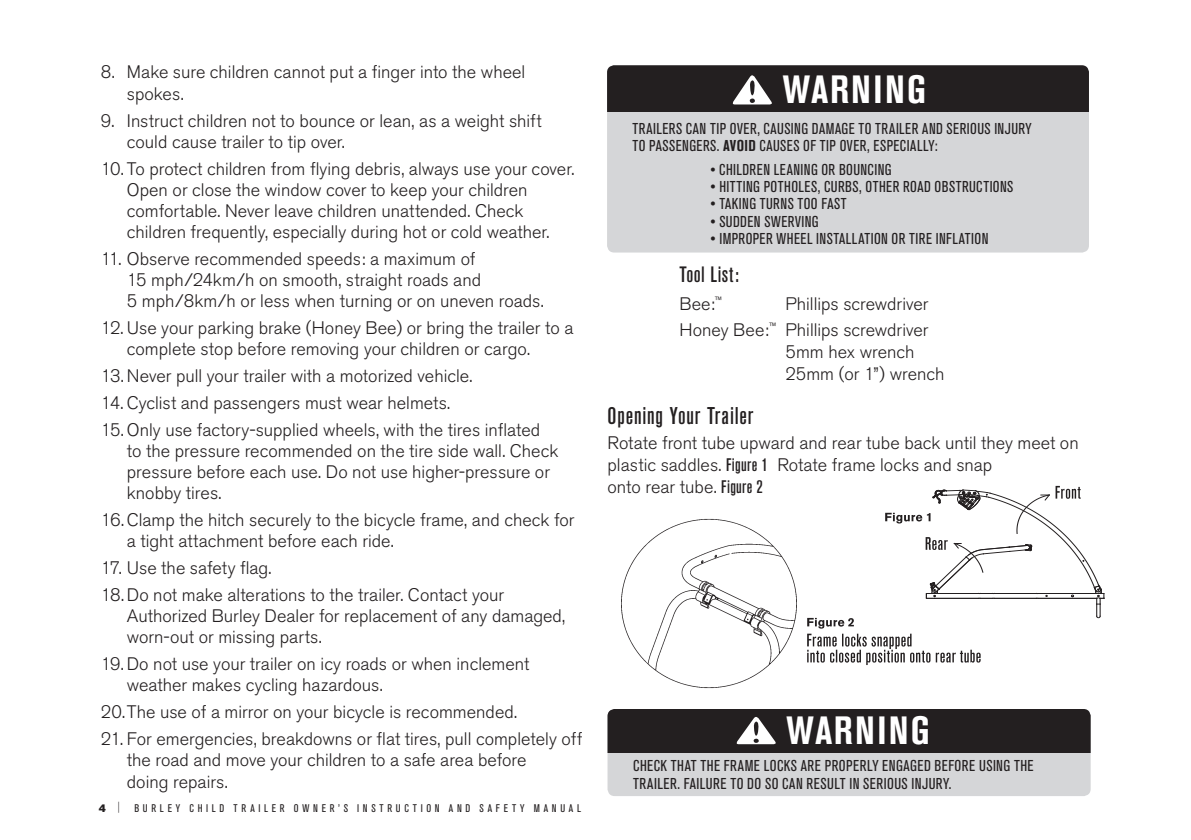
<style>
.page{position:relative;width:1191px;height:840px;background:#fff}
.page>*{position:absolute;margin:0;border:0;box-sizing:border-box;transform-origin:0 0}
.t1{font:700 condensed 39px "Akzidenz Grotesk BE";letter-spacing:.055em;color:#fff}
.t2{font:500 condensed 24px "Akzidenz Grotesk BE";letter-spacing:.035em;color:#231f20}
.t3{font:500 condensed 22px "Akzidenz Grotesk BE";letter-spacing:.025em;color:#231f20}
.t4{font:300 18px/21px "Akzidenz Grotesk BE";color:#231f20}
.t5{font:condensed 15.6px "Akzidenz Grotesk BE";letter-spacing:.025em;color:#231f20}
.t6{font:condensed 11px "Akzidenz Grotesk BE";letter-spacing:.34em;color:#231f20}
.t7{font:300 condensed 11px "Akzidenz Grotesk BE";color:#231f20}
.s1{font-weight:700}
.s2{font-size:15.4px}
.s3{font-weight:500;font-stretch:condensed}
</style>
<div class="page">
<div style="left:607px;top:65px;width:482px;height:187px;background:#d5d6d8;border-radius:7px"></div>
<div style="left:607px;top:65px;width:482px;height:47px;background:#231f20"></div>
<svg style="left:732px;top:75px;width:40px;height:30px"></svg>
<img style="left:621px;top:518px;width:176px;height:171px">
<div style="left:607px;top:708px;width:483px;height:87px;background:#d5d6d8;border-radius:7px"></div>
<div style="left:607px;top:708px;width:483px;height:44px;background:#231f20"></div>
<svg style="left:736px;top:717px;width:40px;height:28px"></svg>
<svg style="left:807px;top:485px;width:297px;height:179px"></svg>
<p class="t4" style="left:127px;top:62px;width:400px;text-indent:-26px">8. Make sure children cannot put a finger into the wheel spokes.</p>
<p class="t4" style="left:127px;top:110px;width:416px;text-indent:-26px">9. Instruct children not to bounce or lean, as a weight shift could cause trailer to tip over.</p>
<p class="t4" style="left:127px;top:158px;width:449px;text-indent:-26px">10. To protect children from flying debris, always use your cover.<br>Open or close the window cover to keep your children comfortable. Never leave children unattended. Check children frequently, especially during hot or cold weather.</p>
<p class="t4" style="left:127px;top:248px;width:418px;text-indent:-26px">11. Observe recommended speeds: a maximum of<br>15 mph/24km/h on smooth, straight roads and<br>5 mph/8km/h or less when turning or on uneven roads.</p>
<p class="t4" style="left:127px;top:317px;width:448px;text-indent:-26px">12. Use your parking brake (Honey Bee) or bring the trailer to a complete stop before removing your children or cargo.</p>
<p class="t4" style="left:101px;top:365px;width:373px">13. Never pull your trailer with a motorized vehicle.</p>
<p class="t4" style="left:101px;top:392px;width:351px">14. Cyclist and passengers must wear helmets.</p>
<p class="t4" style="left:127px;top:419px;width:433px;text-indent:-26px">15. Only use factory-supplied wheels, with the tires inflated to the pressure recommended on the tire side wall. Check pressure before each use. Do not use higher-pressure or knobby tires.</p>
<p class="t4" style="left:127px;top:509px;width:449px;text-indent:-26px">16.Clamp the hitch securely to the bicycle frame, and check for a tight attachment before each ride.</p>
<p class="t4" style="left:101px;top:554px;width:405px;line-height:27px">17. Use the safety flag.<br>18.Do not make alterations to the trailer. Contact your</p>
<p class="t4" style="left:127px;top:605px;width:440px">Authorized Burley Dealer for replacement of any damaged, worn-out or missing parts.</p>
<p class="t4" style="left:127px;top:653px;width:404px;text-indent:-26px">19. Do not use your trailer on icy roads or when inclement weather makes cycling hazardous.</p>
<p class="t4" style="left:101px;top:701px;width:418px">20.The use of a mirror on your bicycle is recommended.</p>
<p class="t4" style="left:127px;top:728px;width:457px;text-indent:-26px">21. For emergencies, breakdowns or flat tires, pull completely off the road and move your children to a safe area before<br>doing repairs.</p>
<p class="t7" style="left:117px;top:799px;width:4px">|</p>
<p class="t6" style="left:134px;top:801px;width:448px">BURLEY CHILD TRAILER OWNER’S INSTRUCTION AND SAFETY MANUAL</p>
<h1 class="t1" style="left:782px;top:67px;width:145px">WARNING</h1>
<p class="t5" style="left:632px;top:120px;width:14px">TRAILERS</p>
<p class="t5" style="left:686px;top:120px;width:52px">CANTIPOVER</p>
<p class="t5" style="left:757px;top:120px;width:14px">, CAUSIN</p>
<p class="t5" style="left:801px;top:120px;width:19px">G DAMA</p>
<p class="t5" style="left:841px;top:120px;width:41px">GETO TRAILER</p>
<p class="t5" style="left:922px;top:120px;width:32px">AND SERIOUS</p>
<p class="t5" style="left:994px;top:120px;width:25px">INJURY</p>
<p class="t5" style="left:632px;top:137px;width:25px">TO PASSEN</p>
<p class="t5" style="left:689px;top:137px;width:78px">GERS. <span class="s1">AVOID</span> CAUSES</p>
<p class="t5" style="left:803px;top:137px;width:44px">OFTIP OVER</p>
<p class="t5" style="left:867px;top:137px;width:14px">, ESPECIALLY</p>
<p class="t5" style="left:934px;top:137px;width:5px">:</p>
<p class="t5" style="left:710px;top:161px;width:23px"><span class="s2">•</span> CHILDREN</p>
<p class="t5" style="left:774px;top:161px;width:7px">LEANIN</p>
<p class="t5" style="left:811px;top:161px;width:36px">G OR BOUNCIN</p>
<p class="t5" style="left:885px;top:161px;width:8px">G</p>
<p class="t5" style="left:710px;top:178px;width:22px">• HITTIN</p>
<p class="t5" style="left:753px;top:178px;width:18px">G POTHOLES</p>
<p class="t5" style="left:817px;top:178px;width:14px">, CURBS</p>
<p class="t5" style="left:859px;top:178px;width:14px">, OTHER</p>
<p class="t5" style="left:903px;top:178px;width:8px">ROAD</p>
<p class="t5" style="left:934px;top:178px;width:8px">OBSTRUCTIONS</p>
<p class="t5" style="left:710px;top:195px;width:57px">• TAKING TURNS</p>
<p class="t5" style="left:797px;top:195px;width:31px">TOO FAST</p>
<p class="t5" style="left:710px;top:212px;width:24px">• SUDDEN</p>
<p class="t5" style="left:764px;top:212px;width:8px">SWERVIN</p>
<p class="t5" style="left:812px;top:212px;width:8px">G</p>
<p class="t5" style="left:710px;top:229px;width:21px">• IMPROPER</p>
<p class="t5" style="left:776px;top:229px;width:213px">WHEEL INSTALLATION OR TIRE INFLATION</p>
<p class="t3" style="left:679px;top:262px;width:61px">Tool List:</p>
<p class="t4" style="left:679px;top:293px;width:44px">Bee:<sup>™</sup></p>
<p class="t4" style="left:679px;top:291px;width:250px;line-height:26px;text-align:right">Phillips screwdriver<br>Honey Bee:<sup>™</sup> Phillips screwdriver</p>
<p class="t4" style="left:785px;top:341px;width:160px;line-height:22px">5mm hex wrench<br>25mm (or 1”) wrench</p>
<h2 class="t2" style="left:607px;top:402px;width:147px">Opening Your Trailer</h2>
<p class="t4" style="left:607px;top:432px;width:473px;line-height:22px">Rotate front tube upward and rear tube back until they meet on plastic saddles. <span class="s3">Figure 1</span> Rotate frame locks and snap<br>onto rear tube. <span class="s3">Figure 2</span></p>
<h1 class="t1" style="left:786px;top:708px;width:145px">WARNING</h1>
<p class="t5" style="left:633px;top:757px;width:46px">CHECK THAT</p>
<p class="t5" style="left:700px;top:757px;width:32px">THE FRAME</p>
<p class="t5" style="left:764px;top:757px;width:69px">LOCKSARE PROPERLY</p>
<p class="t5" style="left:882px;top:757px;width:60px">ENGAGED BEFORE</p>
<p class="t5" style="left:979px;top:757px;width:43px">USIN G THE</p>
<p class="t5" style="left:633px;top:774px;width:8px">TRAILER</p>
<p class="t5" style="left:677px;top:774px;width:20px">. FAILURE</p>
<p class="t5" style="left:730px;top:774px;width:84px">TODOSOCAN RESULT</p>
<p class="t5" style="left:849px;top:774px;width:22px">IN SERIOUS</p>
<p class="t5" style="left:911px;top:774px;width:42px">INJURY.</p>
</div>
